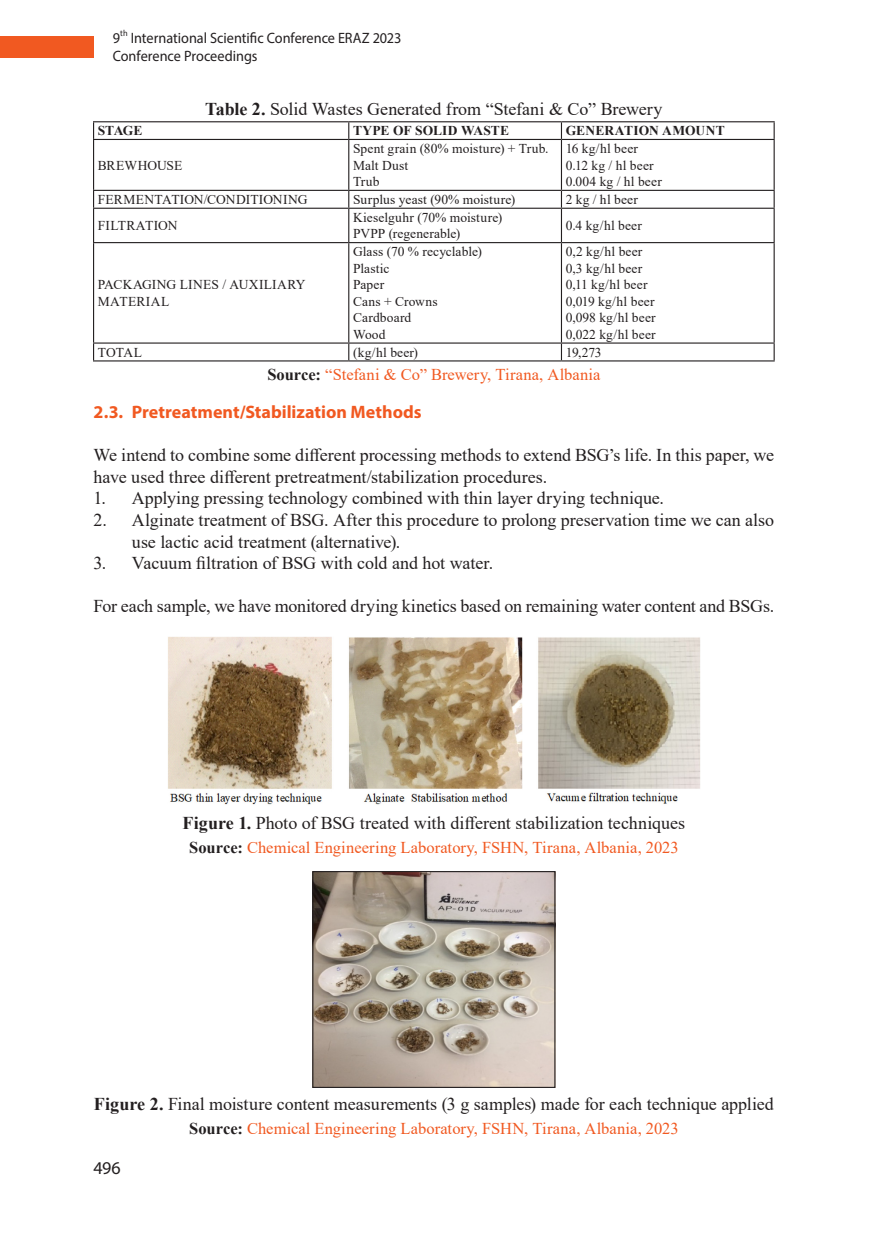
<style>
.page{position:relative;width:872px;height:1234px;background:#fff}
.page>*{position:absolute;margin:0;border:0;box-sizing:border-box;transform-origin:0 0}
.Nabrajanje_Literatur{font:18px/21.6px "Times New Roman";letter-spacing:-.005em;color:#231f20}
.Potpis{font:18px "Times New Roman";color:#231f20}
.Natpis{font:18px "Times New Roman";color:#231f20}
.Naslov_3{font:700 18px "Myriad Pro";color:#f15921}
.t1{font:18px "Myriad Pro";color:#231f20}
.Izvor{font:16.5px "Times New Roman";letter-spacing:.005em;color:#f15921}
.t2{font:15px/18px "Myriad Pro";color:#231f20;scale:.95 1}
.t3{font:13.5px/16.5px "Times New Roman";letter-spacing:.01em;color:#231f20}
.t4{font:700 13.5px "Times New Roman";letter-spacing:.005em;color:#231f20}
.t5{font:8.7px "Myriad Pro";color:#231f20;scale:.95 1}
.s1{font-weight:700}
.s2{font-weight:700;color:#231f20}
</style>
<div class="page">
<div style="left:0;top:36px;width:94px;height:21px;background:#f15921"></div>
<hr style="left:93px;top:121px;width:256px;height:1px;background:#231f20">
<svg style="left:93px;top:122px;width:1px;height:17px"></svg>
<hr style="left:349px;top:121px;width:212px;height:1px;background:#231f20">
<svg style="left:348px;top:122px;width:1px;height:17px"></svg>
<hr style="left:561px;top:121px;width:213px;height:1px;background:#231f20">
<svg style="left:561px;top:122px;width:1px;height:17px"></svg>
<svg style="left:773px;top:122px;width:1px;height:17px"></svg>
<hr style="left:93px;top:139px;width:256px;height:1px;background:#231f20">
<hr style="left:93px;top:140px;width:1px;height:50px;background:#231f20">
<hr style="left:349px;top:139px;width:212px;height:1px;background:#231f20">
<hr style="left:348px;top:140px;width:1px;height:50px;background:#231f20">
<hr style="left:561px;top:139px;width:213px;height:1px;background:#231f20">
<hr style="left:561px;top:140px;width:1px;height:50px;background:#231f20">
<hr style="left:773px;top:140px;width:1px;height:50px;background:#231f20">
<hr style="left:93px;top:190px;width:256px;height:1px;background:#231f20">
<svg style="left:93px;top:191px;width:1px;height:17px"></svg>
<hr style="left:349px;top:190px;width:212px;height:1px;background:#231f20">
<svg style="left:348px;top:191px;width:1px;height:17px"></svg>
<hr style="left:561px;top:190px;width:213px;height:1px;background:#231f20">
<svg style="left:561px;top:191px;width:1px;height:17px"></svg>
<svg style="left:773px;top:191px;width:1px;height:17px"></svg>
<hr style="left:93px;top:208px;width:256px;height:1px;background:#231f20">
<hr style="left:93px;top:209px;width:1px;height:33px;background:#231f20">
<hr style="left:349px;top:208px;width:212px;height:1px;background:#231f20">
<hr style="left:348px;top:209px;width:1px;height:33px;background:#231f20">
<hr style="left:561px;top:208px;width:213px;height:1px;background:#231f20">
<hr style="left:561px;top:209px;width:1px;height:33px;background:#231f20">
<hr style="left:773px;top:209px;width:1px;height:33px;background:#231f20">
<hr style="left:93px;top:242px;width:256px;height:1px;background:#231f20">
<hr style="left:93px;top:243px;width:1px;height:99px;background:#231f20">
<hr style="left:349px;top:242px;width:212px;height:1px;background:#231f20">
<hr style="left:348px;top:243px;width:1px;height:99px;background:#231f20">
<hr style="left:561px;top:242px;width:213px;height:1px;background:#231f20">
<hr style="left:561px;top:243px;width:1px;height:99px;background:#231f20">
<hr style="left:773px;top:243px;width:1px;height:99px;background:#231f20">
<hr style="left:93px;top:342px;width:256px;height:1px;background:#231f20">
<svg style="left:93px;top:343px;width:1px;height:17px"></svg>
<hr style="left:349px;top:342px;width:212px;height:1px;background:#231f20">
<svg style="left:348px;top:343px;width:1px;height:17px"></svg>
<hr style="left:561px;top:342px;width:213px;height:1px;background:#231f20">
<svg style="left:561px;top:343px;width:1px;height:17px"></svg>
<svg style="left:773px;top:343px;width:1px;height:17px"></svg>
<hr style="left:93px;top:360px;width:256px;height:1px;background:#231f20">
<hr style="left:349px;top:360px;width:212px;height:1px;background:#231f20">
<hr style="left:561px;top:360px;width:213px;height:1px;background:#231f20">
<img style="left:168px;top:636px;width:533px;height:169px">
<img style="left:314px;top:872px;width:239px;height:213px">
<div style="left:312px;top:870px;width:243px;height:217px;border:1px solid #231f20"></div>
<p class="t5" style="left:120px;top:28px;width:9px">th</p>
<p class="t2" style="left:113px;top:29px;width:305px;text-indent:18px">International Scientific Conference ERAZ 2023<br>Conference Proceedings</p>
<p class="Natpis" style="left:205px;top:96px;width:459px"><span class="s1">Table 2.</span> Solid Wastes Generated from “Stefani &amp; Co” Brewery</p>
<p class="t4" style="left:98px;top:121px;width:46px">STAGE</p>
<p class="t4" style="left:353px;top:121px;width:158px">TYPE OF SOLID WASTE</p>
<p class="t4" style="left:566px;top:121px;width:160px">GENERATION AMOUNT</p>
<p class="t3" style="left:98px;top:156px;width:86px">BREWHOUSE</p>
<p class="t2" style="left:113px;top:29px;width:9px">9</p>
<p class="t3" style="left:353px;top:140px;width:197px">Spent grain (80% moisture) + Trub.</p>
<p class="t3" style="left:353px;top:156px;width:57px">Malt Dust</p>
<p class="t3" style="left:353px;top:173px;width:28px">Trub</p>
<p class="t3" style="left:566px;top:140px;width:74px">16 kg/hl beer</p>
<p class="t3" style="left:566px;top:156px;width:89px">0.12 kg / hl beer</p>
<p class="t3" style="left:566px;top:173px;width:98px">0.004 kg / hl beer</p>
<p class="t3" style="left:98px;top:191px;width:211px">FERMENTATION/CONDITIONING</p>
<p class="t3" style="left:353px;top:191px;width:164px">Surplus yeast (90% moisture)</p>
<p class="t3" style="left:566px;top:191px;width:74px">2 kg / hl beer</p>
<p class="t3" style="left:98px;top:217px;width:81px">FILTRATION</p>
<p class="t3" style="left:353px;top:208px;width:151px">Kieselguhr (70% moisture)</p>
<p class="t3" style="left:353px;top:225px;width:109px">PVPP (regenerable)</p>
<p class="t3" style="left:566px;top:217px;width:78px">0.4 kg/hl beer</p>
<p class="t3" style="left:98px;top:276px;width:209px">PACKAGING LINES / AUXILIARY<br>MATERIAL</p>
<p class="t3" style="left:353px;top:243px;width:130px">Glass (70 % recyclable)</p>
<p class="t3" style="left:353px;top:259px;width:38px">Plastic</p>
<p class="t3" style="left:353px;top:276px;width:33px">Paper</p>
<p class="t3" style="left:353px;top:292px;width:86px">Cans + Crowns</p>
<p class="t3" style="left:353px;top:309px;width:60px">Cardboard</p>
<p class="t3" style="left:353px;top:325px;width:34px">Wood</p>
<p class="t3" style="left:566px;top:243px;width:78px">0,2 kg/hl beer</p>
<p class="t3" style="left:566px;top:259px;width:78px">0,3 kg/hl beer</p>
<p class="t3" style="left:566px;top:276px;width:83px">0,11 kg/hl beer</p>
<p class="t3" style="left:566px;top:292px;width:90px">0,019 kg/hl beer</p>
<p class="t3" style="left:566px;top:309px;width:91px">0,098 kg/hl beer</p>
<p class="t3" style="left:566px;top:325px;width:91px">0,022 kg/hl beer</p>
<p class="t3" style="left:98px;top:343px;width:46px">TOTAL</p>
<p class="t3" style="left:353px;top:343px;width:67px">(kg/hl beer)</p>
<p class="t3" style="left:566px;top:343px;width:37px">19,273</p>
<p class="Izvor" style="left:267px;top:362px;width:334px"><span class="s2">Source:</span> “Stefani &amp; Co” Brewery, Tirana, Albania</p>
<p class="Naslov_3" style="left:94px;top:400px;width:329px">2.3. Pretreatment/Stabilization Methods</p>
<p class="Nabrajanje_Literatur" style="left:94px;top:443px;width:682px">We intend to combine some different processing methods to extend BSG’s life. In this paper, we have used three different pretreatment/stabilization procedures.</p>
<p class="Nabrajanje_Literatur" style="left:94px;top:487px;width:572px">1. Applying pressing technology combined with thin layer drying technique.</p>
<p class="Nabrajanje_Literatur" style="left:132px;top:508px;width:644px;text-indent:-38px">2. Alginate treatment of BSG. After this procedure to prolong preservation time we can also use lactic acid treatment (alternative).</p>
<p class="Nabrajanje_Literatur" style="left:94px;top:551px;width:401px">3. Vacuum filtration of BSG with cold and hot water.</p>
<p class="Nabrajanje_Literatur" style="left:94px;top:595px;width:682px">For each sample, we have monitored drying kinetics based on remaining water content and BSGs.</p>
<p class="Potpis" style="left:183px;top:809px;width:504px"><span class="s1">Figure 1.</span> Photo of BSG treated with different stabilization techniques</p>
<p class="Izvor" style="left:189px;top:835px;width:491px"><span class="s2">Source:</span> Chemical Engineering Laboratory, FSHN, Tirana, Albania, 2023</p>
<p class="Potpis" style="left:94px;top:1090px;width:681px"><span class="s1">Figure 2.</span> Final moisture content measurements (3 g samples) made for each technique applied</p>
<p class="Izvor" style="left:189px;top:1116px;width:491px"><span class="s2">Source:</span> Chemical Engineering Laboratory, FSHN, Tirana, Albania, 2023</p>
<p class="t1" style="left:94px;top:1156px;width:29px">496</p>
</div>
